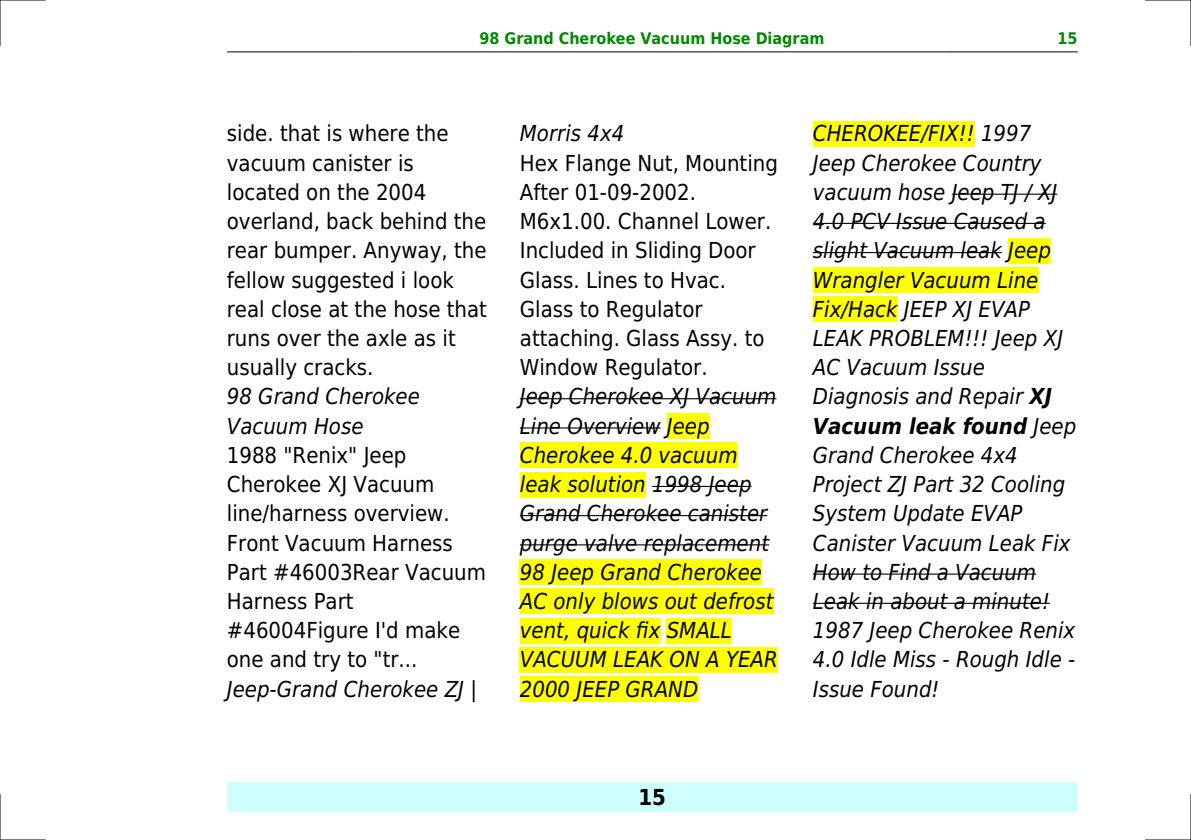
<style>
.page{position:relative;width:1191px;height:840px;background:#fff}
.page>*{position:absolute;margin:0;border:0;box-sizing:border-box;transform-origin:0 0}
.t1{font:italic 22px/29.2px "DejaVu Sans Condensed";color:#000}
.t2{font:22px/29.2px "DejaVu Sans Condensed";color:#000}
.t3{font:700 22px "DejaVu Sans Condensed";color:#000}
.t4{font:700 16px "DejaVu Sans Condensed";color:#080}
.s1{font-weight:700}
</style>
<div class="page">
<hr style="left:227px;top:51px;width:127px;height:1px;background:#000">
<hr style="left:355px;top:51px;width:594px;height:1px;background:#000">
<hr style="left:949px;top:51px;width:128px;height:1px;background:#000">
<div style="left:227px;top:782px;width:850px;height:29px;background:#cffffc"></div>
<hr style="left:520px;top:398px;width:256px;height:1px;background:#000">
<hr style="left:520px;top:427px;width:140px;height:1px;background:#000">
<div style="left:667px;top:413px;width:42px;height:25px;background:#ff0"></div>
<div style="left:520px;top:442px;width:217px;height:26px;background:#ff0"></div>
<div style="left:520px;top:471px;width:126px;height:26px;background:#ff0"></div>
<hr style="left:652px;top:485px;width:99px;height:1px;background:#000">
<hr style="left:520px;top:515px;width:247px;height:1px;background:#000">
<hr style="left:520px;top:544px;width:249px;height:1px;background:#000">
<div style="left:520px;top:559px;width:242px;height:25px;background:#ff0"></div>
<div style="left:520px;top:588px;width:253px;height:26px;background:#ff0"></div>
<div style="left:520px;top:617px;width:140px;height:26px;background:#ff0"></div>
<div style="left:666px;top:617px;width:66px;height:26px;background:#ff0"></div>
<div style="left:520px;top:646px;width:258px;height:26px;background:#ff0"></div>
<div style="left:520px;top:676px;width:178px;height:25px;background:#ff0"></div>
<div style="left:813px;top:121px;width:161px;height:25px;background:#ff0"></div>
<hr style="left:951px;top:193px;width:106px;height:2px;background:#000">
<hr style="left:813px;top:223px;width:232px;height:1px;background:#000">
<hr style="left:813px;top:252px;width:189px;height:1px;background:#000">
<div style="left:1008px;top:238px;width:43px;height:25px;background:#ff0"></div>
<div style="left:813px;top:267px;width:225px;height:25px;background:#ff0"></div>
<div style="left:813px;top:296px;width:84px;height:26px;background:#ff0"></div>
<hr style="left:813px;top:573px;width:223px;height:1px;background:#000">
<hr style="left:813px;top:602px;width:237px;height:1px;background:#000">
<hr style="left:0;top:0;width:45px;height:1px;background:#000">
<hr style="left:1145px;top:0;width:46px;height:1px;background:#000">
<hr style="left:0;top:839px;width:45px;height:1px;background:#000">
<hr style="left:1145px;top:839px;width:46px;height:1px;background:#000">
<hr style="left:0;top:0;width:1px;height:45px;background:#000">
<hr style="left:0;top:794px;width:1px;height:45px;background:#000">
<hr style="left:1190px;top:0;width:1px;height:45px;background:#000">
<hr style="left:1190px;top:794px;width:1px;height:45px;background:#000">
<p class="t4" style="left:479px;top:29px;width:346px">98 Grand Cherokee Vacuum Hose Diagram</p>
<p class="t4" style="left:1057px;top:29px;width:22px">15</p>
<p class="t2" style="left:227px;top:119px;width:262px">side. that is where the vacuum canister is located on the 2004 overland, back behind the rear bumper. Anyway, the fellow suggested i look real close at the hose that runs over the axle as it usually cracks.</p>
<p class="t1" style="left:227px;top:382px;width:195px">98 Grand Cherokee<br>Vacuum Hose</p>
<p class="t2" style="left:227px;top:440px;width:261px">1988 "Renix" Jeep<br>Cherokee XJ Vacuum line/harness overview.<br>Front Vacuum Harness<br>Part #46003Rear Vacuum<br>Harness Part #46004Figure I'd make one and try to "tr...</p>
<p class="t1" style="left:227px;top:674px;width:252px">Jeep-Grand Cherokee ZJ |</p>
<p class="t1" style="left:520px;top:119px;width:106px">Morris 4x4</p>
<p class="t2" style="left:520px;top:148px;width:259px">Hex Flange Nut, Mounting<br>After 01-09-2002.<br>M6x1.00. Channel Lower.<br>Included in Sliding Door<br>Glass. Lines to Hvac.<br>Glass to Regulator attaching. Glass Assy. to<br>Window Regulator.</p>
<p class="t1" style="left:520px;top:382px;width:259px">Jeep Cherokee XJ Vacuum<br>Line Overview Jeep<br>Cherokee 4.0 vacuum leak solution 1998 Jeep<br>Grand Cherokee canister purge valve replacement<br>98 Jeep Grand Cherokee<br>AC only blows out defrost vent, quick fix SMALL<br>VACUUM LEAK ON A YEAR<br>2000 JEEP GRAND</p>
<p class="t1" style="left:813px;top:119px;width:265px">CHEROKEE/FIX!! 1997<br>Jeep Cherokee Country vacuum hose Jeep TJ / XJ<br>4.0 PCV Issue Caused a slight Vacuum leak Jeep<br>Wrangler Vacuum Line<br>Fix/Hack JEEP XJ EVAP<br>LEAK PROBLEM!!! Jeep XJ<br>AC Vacuum Issue<br>Diagnosis and Repair <span class="s1">XJ<br>Vacuum leak found</span> Jeep<br>Grand Cherokee 4x4<br>Project ZJ Part 32 Cooling<br>System Update EVAP<br>Canister Vacuum Leak Fix<br>How to Find a Vacuum<br>Leak in about a minute!<br>1987 Jeep Cherokee Renix<br>4.0 Idle Miss - Rough Idle -<br>Issue Found!</p>
<p class="t3" style="left:638px;top:783px;width:29px">15</p>
</div>
